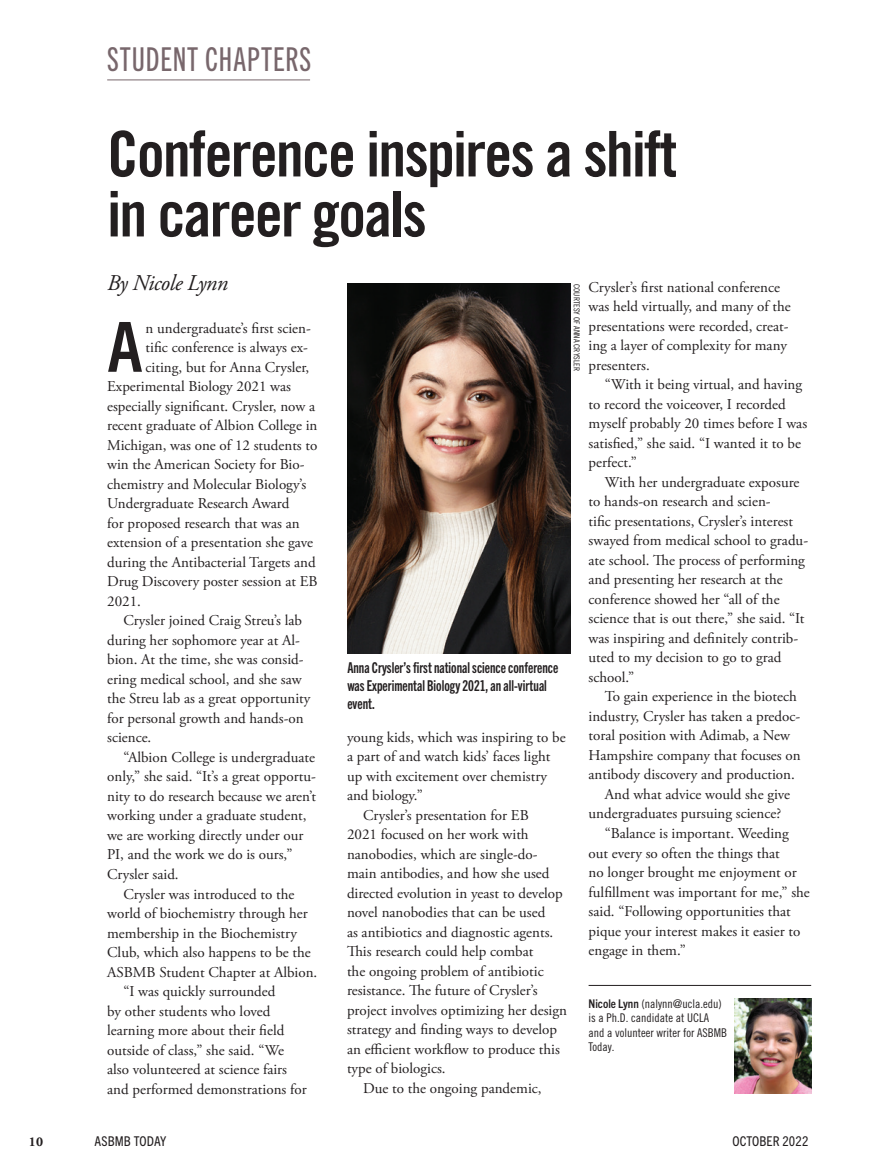
<style>
.page{position:relative;width:891px;height:1175px;background:#fff}
.page>*{position:absolute;margin:0;border:0;box-sizing:border-box;transform-origin:0 0}
.Drop_cap_text{font:700 condensed 69.3px "Trade Gothic Next LT Pro";color:#231f20}
.Header_largest{font:63px/60px "Trade Gothic Bold Cond Twenty";letter-spacing:-.03em;color:#231f20}
.A_NEW_kicker_style_n{font:33px "Trade Gothic Next LT Pro Cm";letter-spacing:.025em;color:#78676c}
.Byline_large{font:italic 22.5px "Adobe Garamond Pro";letter-spacing:-.02em;color:#231f20}
.Award_text{font:15px/19.5px "Adobe Garamond Pro";color:#231f20}
.Drop_cap_text-2{font:15px "Adobe Garamond Pro";color:#231f20}
.captions{font:15px/18px "Trade Gothic Next LT Pro Bd Cm";color:#231f20}
.t1{font:condensed 13.5px "Trade Gothic Next LT Pro";letter-spacing:.01em;color:#231f20}
.t2{font:700 13.5px "Adobe Garamond Pro";color:#231f20}
.Bio_box_text{font:12px/14.4px "Trade Gothic LT Pro Cn 18";color:#231f20}
.captions-2{font:8.25px "Trade Gothic LT Pro Cn 18";letter-spacing:.01em;color:#231f20}
.s1{font-family:"Trade Gothic Next LT Pro";font-weight:700;font-stretch:condensed}
</style>
<div class="page">
<hr style="left:107px;top:80px;width:203px;height:1px;background:#78676c">
<hr style="left:589px;top:985px;width:222px;height:1px;background:#231f20">
<img style="left:735px;top:998px;width:76px;height:95px">
<img style="left:348px;top:284px;width:222px;height:369px">
<p class="A_NEW_kicker_style_n" style="left:107px;top:36px;width:205px">STUDENT CHAPTERS</p>
<p class="Header_largest" style="left:107px;top:123px;width:571px">Conference inspires a shift in career goals</p>
<p class="Byline_large" style="left:107px;top:270px;width:122px">By Nicole Lynn</p>
<p class="Award_text" style="left:589px;top:278px;width:204px">Crysler’s first national conference was held virtually, and many of the presentations were recorded, creat&shy;ing a layer of complexity for many presenters.</p>
<p class="Award_text" style="left:589px;top:375px;width:220px;text-indent:16px">“With it being virtual, and having to record the voiceover, I recorded myself probably 20 times before I was satisfied,” she said. “I wanted it to be perfect.”</p>
<p class="Award_text" style="left:589px;top:473px;width:221px;text-indent:16px">With her undergraduate exposure to hands-on research and scien-<br>tific presentations, Crysler’s interest swayed from medical school to gradu&shy;ate school. The process of performing and presenting her research at the conference showed her “all of the science that is out there,” she said. “It was inspiring and definitely contrib&shy;uted to my decision to go to grad school.”</p>
<p class="Award_text" style="left:589px;top:687px;width:213px;text-indent:16px">To gain experience in the biotech industry, Crysler has taken a predoc&shy;toral position with Adimab, a New Hampshire company that focuses on antibody discovery and production.</p>
<p class="Award_text" style="left:589px;top:785px;width:203px;text-indent:16px">And what advice would she give undergraduates pursuing science?</p>
<p class="Award_text" style="left:589px;top:824px;width:223px;text-indent:16px">“Balance is important. Weeding out every so often the things that<br>no longer brought me enjoyment or fulfillment was important for me,” she said. “Following opportunities that pique your interest makes it easier to engage in them.”</p>
<p class="captions-2" style="left:582px;top:284px;width:89px;rotate:90deg">COURTESY OF ANNA CRYSLER</p>
<p class="Drop_cap_text" style="left:107px;top:299px;width:37px">A</p>
<p class="Drop_cap_text-2" style="left:146px;top:319px;width:167px">n undergraduate’s first scien-</p>
<p class="Drop_cap_text-2" style="left:146px;top:338px;width:164px">tific conference is always ex-</p>
<p class="Drop_cap_text-2" style="left:146px;top:358px;width:165px">citing, but for Anna Crysler,</p>
<p class="Drop_cap_text-2" style="left:107px;top:377px;width:185px">Experimental Biology 2021 was</p>
<p class="Drop_cap_text-2" style="left:107px;top:397px;width:209px">especially significant. Crysler, now a</p>
<p class="Drop_cap_text-2" style="left:107px;top:416px;width:212px">recent graduate of Albion College in</p>
<p class="Drop_cap_text-2" style="left:107px;top:436px;width:212px">Michigan, was one of 12 students to</p>
<p class="Drop_cap_text-2" style="left:107px;top:455px;width:199px">win the American Society for Bio-</p>
<p class="Drop_cap_text-2" style="left:107px;top:475px;width:201px">chemistry and Molecular Biology’s</p>
<p class="Drop_cap_text-2" style="left:107px;top:494px;width:184px">Undergraduate Research Award</p>
<p class="Drop_cap_text-2" style="left:107px;top:514px;width:194px">for proposed research that was an</p>
<p class="Drop_cap_text-2" style="left:107px;top:533px;width:208px">extension of a presentation she gave</p>
<p class="Drop_cap_text-2" style="left:107px;top:553px;width:210px">during the Antibacterial Targets and</p>
<p class="Drop_cap_text-2" style="left:107px;top:572px;width:212px">Drug Discovery poster session at EB</p>
<p class="Drop_cap_text-2" style="left:107px;top:592px;width:35px">2021.</p>
<p class="Award_text" style="left:107px;top:611px;width:205px;text-indent:16px">Crysler joined Craig Streu’s lab during her sophomore year at Al&shy;bion. At the time, she was consid&shy;ering medical school, and she saw the Streu lab as a great opportunity for personal growth and hands-on science.</p>
<p class="Award_text" style="left:107px;top:748px;width:210px;text-indent:16px">“Albion College is undergraduate only,” she said. “It’s a great opportu&shy;nity to do research because we aren’t working under a graduate student, we are working directly under our<br>PI, and the work we do is ours,”<br>Crysler said.</p>
<p class="Award_text" style="left:107px;top:884px;width:212px;text-indent:16px">Crysler was introduced to the world of biochemistry through her membership in the Biochemistry<br>Club, which also happens to be the<br>ASBMB Student Chapter at Albion.</p>
<p class="Award_text" style="left:107px;top:982px;width:201px;text-indent:16px">“I was quickly surrounded<br>by other students who loved learning more about their field outside of class,” she said. “We also volunteered at science fairs and performed demonstrations for</p>
<p class="captions" style="left:347px;top:658px;width:212px">Anna Crysler’s first national science conference was Experimental Biology 2021, an all-virtual event.</p>
<p class="Award_text" style="left:347px;top:727px;width:220px">young kids, which was inspiring to be a part of and watch kids’ faces light up with excitement over chemistry and biology.”</p>
<p class="Award_text" style="left:347px;top:805px;width:221px;text-indent:16px">Crysler’s presentation for EB<br>2021 focused on her work with nanobodies, which are single-do&shy;main antibodies, and how she used directed evolution in yeast to develop novel nanobodies that can be used<br>as antibiotics and diagnostic agents.<br>This research could help combat<br>the ongoing problem of antibiotic resistance. The future of Crysler’s project involves optimizing her design strategy and finding ways to develop an efficient workflow to produce this type of biologics.</p>
<p class="Award_text" style="left:363px;top:1078px;width:180px">Due to the ongoing pandemic,</p>
<p class="Bio_box_text" style="left:589px;top:996px;width:140px"><span class="s1">Nicole Lynn</span> (nalynn@ucla.edu) is a Ph.D. candidate at UCLA and a volunteer writer for ASBMB<br>Today.</p>
<p class="t2" style="left:29px;top:1133px;width:16px">10</p>
<p class="t1" style="left:94px;top:1131px;width:73px">ASBMB TODAY</p>
<p class="t1" style="left:732px;top:1131px;width:78px">OCTOBER 2022</p>
</div>
